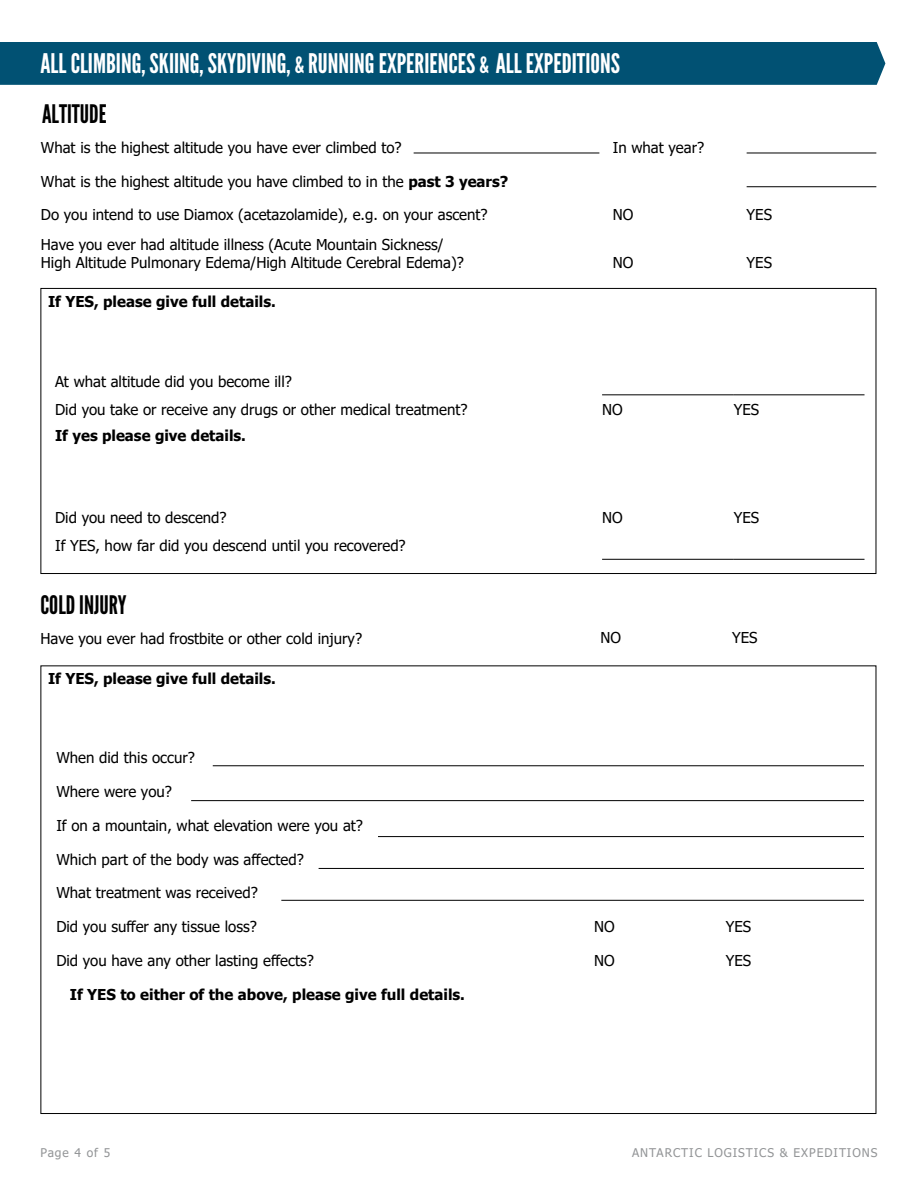
<style>
.page{position:relative;width:918px;height:1188px;background:#fff}
.page>*{position:absolute;margin:0;border:0;box-sizing:border-box;transform-origin:0 0}
.t1{font:27px "League Gothic";color:#fff}
.t2{font:25.5px "League Gothic";color:#000}
.t3{font:15px/18px "Tahoma";color:#000}
.t4{font:700 15px "Tahoma";color:#000}
.t5{font:12px "Tahoma";letter-spacing:.08em;color:#939597}
.s1{font-size:22.5px}
.s2{font-weight:700}
</style>
<div class="page">
<hr style="left:414px;top:153px;width:185px;height:1px;background:#000">
<hr style="left:747px;top:153px;width:129px;height:1px;background:#000">
<hr style="left:747px;top:186px;width:129px;height:1px;background:#000">
<div style="left:0;top:42px;width:885px;height:43px;background:#015173"></div>
<hr style="left:602px;top:394px;width:132px;height:1px;background:#000">
<hr style="left:734px;top:394px;width:131px;height:1px;background:#000">
<hr style="left:602px;top:559px;width:132px;height:1px;background:#000">
<hr style="left:734px;top:559px;width:131px;height:1px;background:#000">
<hr style="left:213px;top:765px;width:651px;height:1px;background:#000">
<hr style="left:378px;top:836px;width:486px;height:1px;background:#000">
<hr style="left:281px;top:900px;width:583px;height:1px;background:#000">
<hr style="left:191px;top:800px;width:673px;height:1px;background:#000">
<hr style="left:319px;top:868px;width:545px;height:1px;background:#000">
<h1 class="t1" style="left:40px;top:47px;width:581px">ALL CLIMBING, SKIING, SKYDIVING, <span class="s1">&amp;</span> RUNNING EXPERIENCES <span class="s1">&amp;</span> ALL EXPEDITIONS</h1>
<h2 class="t2" style="left:42px;top:99px;width:66px">ALTITUDE</h2>
<p class="t3" style="left:41px;top:139px;width:362px">What is the highest altitude you have ever climbed to?</p>
<p class="t3" style="left:613px;top:139px;width:93px">In what year?</p>
<p class="t3" style="left:41px;top:173px;width:469px">What is the highest altitude you have climbed to in the <span class="s2">past 3 years?</span></p>
<p class="t3" style="left:41px;top:207px;width:448px">Do you intend to use Diamox (acetazolamide), e.g. on your ascent?</p>
<p class="t3" style="left:613px;top:207px;width:22px">NO</p>
<p class="t3" style="left:747px;top:207px;width:27px">YES</p>
<p class="t3" style="left:41px;top:236px;width:425px">Have you ever had altitude illness (Acute Mountain Sickness/<br>High Altitude Pulmonary Edema/High Altitude Cerebral Edema)?</p>
<p class="t3" style="left:613px;top:254px;width:22px">NO</p>
<p class="t3" style="left:747px;top:254px;width:27px">YES</p>
<p class="t4" style="left:48px;top:291px;width:229px">If YES, please give full details.</p>
<p class="t3" style="left:55px;top:368px;width:414px;line-height:28px">At what altitude did you become ill?<br>Did you take or receive any drugs or other medical treatment?</p>
<p class="t4" style="left:55px;top:425px;width:192px">If yes please give details.</p>
<p class="t3" style="left:602px;top:401px;width:22px">NO</p>
<p class="t3" style="left:734px;top:401px;width:27px">YES</p>
<p class="t3" style="left:55px;top:509px;width:173px">Did you need to descend?</p>
<p class="t3" style="left:602px;top:509px;width:22px">NO</p>
<p class="t3" style="left:734px;top:509px;width:27px">YES</p>
<p class="t3" style="left:55px;top:537px;width:352px">If YES, how far did you descend until you recovered?</p>
<h2 class="t2" style="left:40px;top:590px;width:88px">COLD INJURY</h2>
<p class="t3" style="left:40px;top:630px;width:323px">Have you ever had frostbite or other cold injury?</p>
<p class="t3" style="left:600px;top:629px;width:22px">NO</p>
<p class="t3" style="left:732px;top:629px;width:27px">YES</p>
<p class="t4" style="left:48px;top:668px;width:229px">If YES, please give full details.</p>
<p class="t3" style="left:56px;top:750px;width:140px">When did this occur?</p>
<p class="t3" style="left:56px;top:783px;width:117px">Where were you?</p>
<p class="t3" style="left:56px;top:817px;width:308px">If on a mountain, what elevation were you at?</p>
<p class="t3" style="left:56px;top:851px;width:249px">Which part of the body was affected?</p>
<p class="t3" style="left:56px;top:885px;width:203px">What treatment was received?</p>
<p class="t3" style="left:56px;top:918px;width:202px">Did you suffer any tissue loss?</p>
<p class="t3" style="left:594px;top:918px;width:22px">NO</p>
<p class="t3" style="left:726px;top:918px;width:27px">YES</p>
<p class="t3" style="left:56px;top:952px;width:259px">Did you have any other lasting effects?</p>
<p class="t3" style="left:594px;top:952px;width:22px">NO</p>
<p class="t3" style="left:726px;top:952px;width:27px">YES</p>
<p class="t4" style="left:70px;top:984px;width:397px">If YES to either of the above, please give full details.</p>
<p class="t5" style="left:40px;top:1144px;width:71px">Page 4 of 5</p>
<p class="t5" style="left:632px;top:1144px;width:247px">ANTARCTIC LOGISTICS &amp; EXPEDITIONS</p>
</div>
